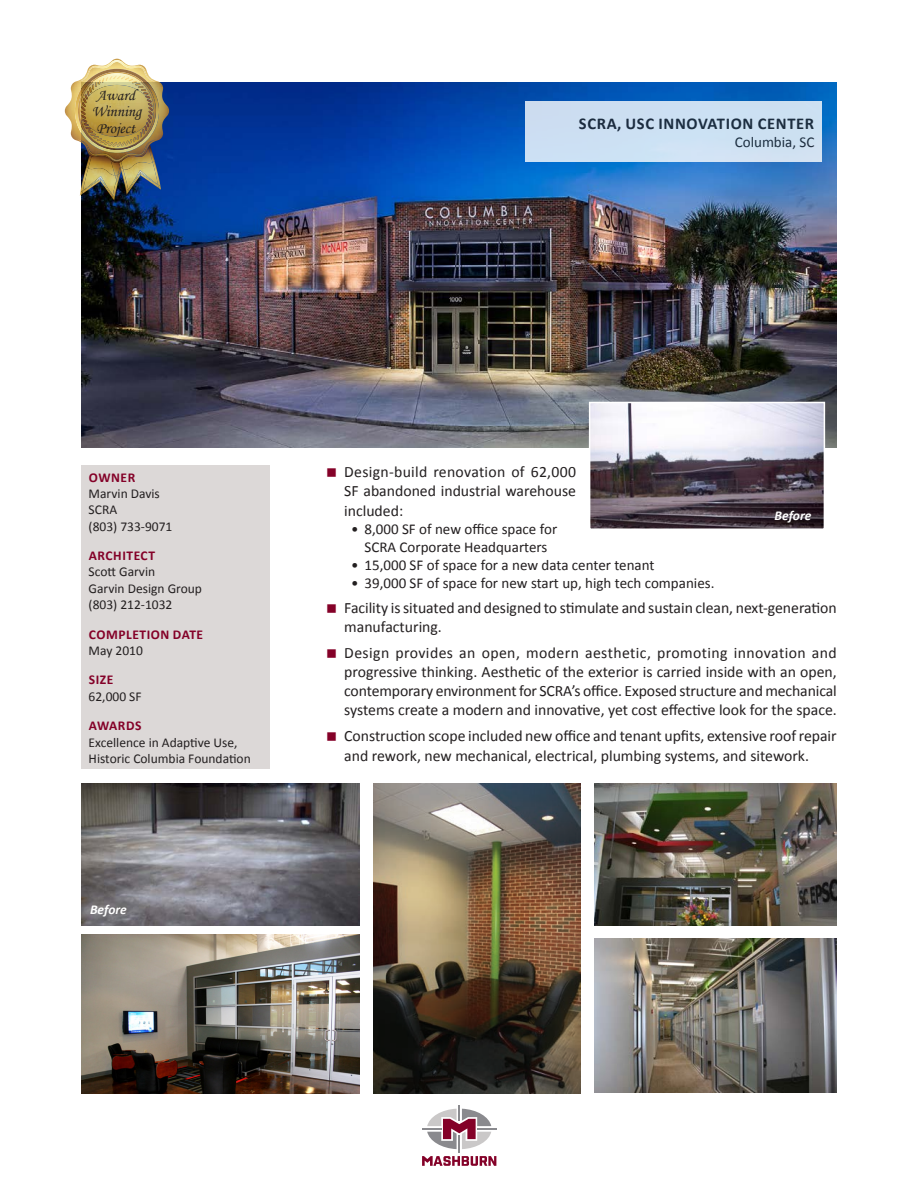
<style>
.page{position:relative;width:918px;height:1188px;background:#fff}
.page>*{position:absolute;margin:0;border:0;box-sizing:border-box;transform-origin:0 0}
.t1{font:700 16.5px "Calibri";letter-spacing:.04em;color:#231f20}
.t2{font:15.75px/19.2px "Calibri";color:#231f20;text-align:justify}
.t3{font:15.75px/16.5px "Monotype Corsiva";color:#231f20}
.t4{font:15px/18px "Calibri";color:#231f20;text-align:center}
.sidebar_sub_info{font:13.5px/16.2px "Calibri";color:#231f20}
.sidebar_last_line{font:13.5px "Calibri";color:#231f20}
.sidebar_header{font:700 13.5px "Calibri";letter-spacing:.04em;color:#840128}
.before___-_black_te{font:italic 700 13.5px "Calibri";color:#fff}
.before{font:italic 700 13.5px "Calibri";color:#fff}
</style>
<div class="page">
<img style="left:81px;top:83px;width:756px;height:364px">
<img style="left:592px;top:405px;width:230px;height:122px">
<div style="left:589px;top:402px;width:236px;height:128px;border:2px solid #fff"></div>
<svg style="left:422px;top:1105px;width:74px;height:61px"></svg>
<div style="left:525px;top:101px;width:297px;height:61px;background:#cce0f2"></div>
<div style="left:81px;top:465px;width:189px;height:304px;background:#dcd8d7"></div>
<img style="left:65px;top:82px;width:104px;height:81px">
<img style="left:71px;top:59px;width:91px;height:142px">
<img style="left:78px;top:60px;width:78px;height:22px">
<img style="left:78px;top:140px;width:78px;height:21px">
<img style="left:82px;top:935px;width:277px;height:159px">
<img style="left:373px;top:784px;width:207px;height:310px">
<img style="left:594px;top:784px;width:243px;height:142px">
<img style="left:81px;top:784px;width:278px;height:142px">
<img style="left:594px;top:939px;width:243px;height:154px">
<p class="t3" style="left:92px;top:87px;width:51px">Award<br>Winning<br>Project</p>
<p class="t1" style="left:579px;top:113px;width:237px">SCRA, USC INNOVATION CENTER</p>
<p class="t4" style="left:735px;top:133px;width:81px">Columbia, SC</p>
<p class="sidebar_header" style="left:89px;top:469px;width:48px">OWNER</p>
<p class="sidebar_sub_info" style="left:89px;top:486px;width:73px">Marvin Davis</p>
<p class="sidebar_sub_info" style="left:89px;top:502px;width:30px">SCRA</p>
<p class="sidebar_last_line" style="left:89px;top:518px;width:85px">(803) 733-9071</p>
<p class="sidebar_header" style="left:89px;top:547px;width:68px">ARCHITECT</p>
<p class="sidebar_sub_info" style="left:89px;top:564px;width:68px">Scott Garvin</p>
<p class="sidebar_sub_info" style="left:89px;top:580px;width:115px">Garvin Design Group</p>
<p class="sidebar_last_line" style="left:89px;top:596px;width:85px">(803) 212-1032</p>
<p class="sidebar_header" style="left:89px;top:625px;width:116px">COMPLETION DATE</p>
<p class="sidebar_last_line" style="left:89px;top:642px;width:56px">May 2010</p>
<p class="sidebar_header" style="left:89px;top:671px;width:26px">SIZE</p>
<p class="sidebar_last_line" style="left:89px;top:688px;width:55px">62,000 SF</p>
<p class="sidebar_header" style="left:89px;top:717px;width:54px">AWARDS</p>
<p class="sidebar_sub_info" style="left:89px;top:734px;width:164px">Excellence in Adaptive Use,<br>Historic Columbia Foundation</p>
<p class="before" style="left:90px;top:901px;width:38px">Before</p>
<p class="t2" style="left:344px;top:462px;width:233px">Design-build renovation of 62,000<br>SF abandoned industrial warehouse included:</p>
<p class="t4" style="left:351px;top:520px;width:208px">• 8,000 SF of new office space for<br>SCRA Corporate Headquarters</p>
<p class="t4" style="left:351px;top:556px;width:305px">• 15,000 SF of space for a new data center tenant</p>
<p class="t4" style="left:351px;top:574px;width:365px">• 39,000 SF of space for new start up, high tech companies.</p>
<p class="t2" style="left:344px;top:599px;width:494px">Facility is situated and designed to stimulate and sustain clean, next-generation manufacturing.</p>
<p class="t2" style="left:344px;top:643px;width:494px">Design provides an open, modern aesthetic, promoting innovation and progressive thinking. Aesthetic of the exterior is carried inside with an open, contemporary environment for SCRA’s office. Exposed structure and mechanical systems create a modern and innovative, yet cost effective look for the space.</p>
<p class="t2" style="left:344px;top:726px;width:494px;line-height:19.8px">Construction scope included new office and tenant upfits, extensive roof repair and rework, new mechanical, electrical, plumbing systems, and sitework.</p>
<p class="before___-_black_te" style="left:775px;top:507px;width:38px">Before</p>
</div>
